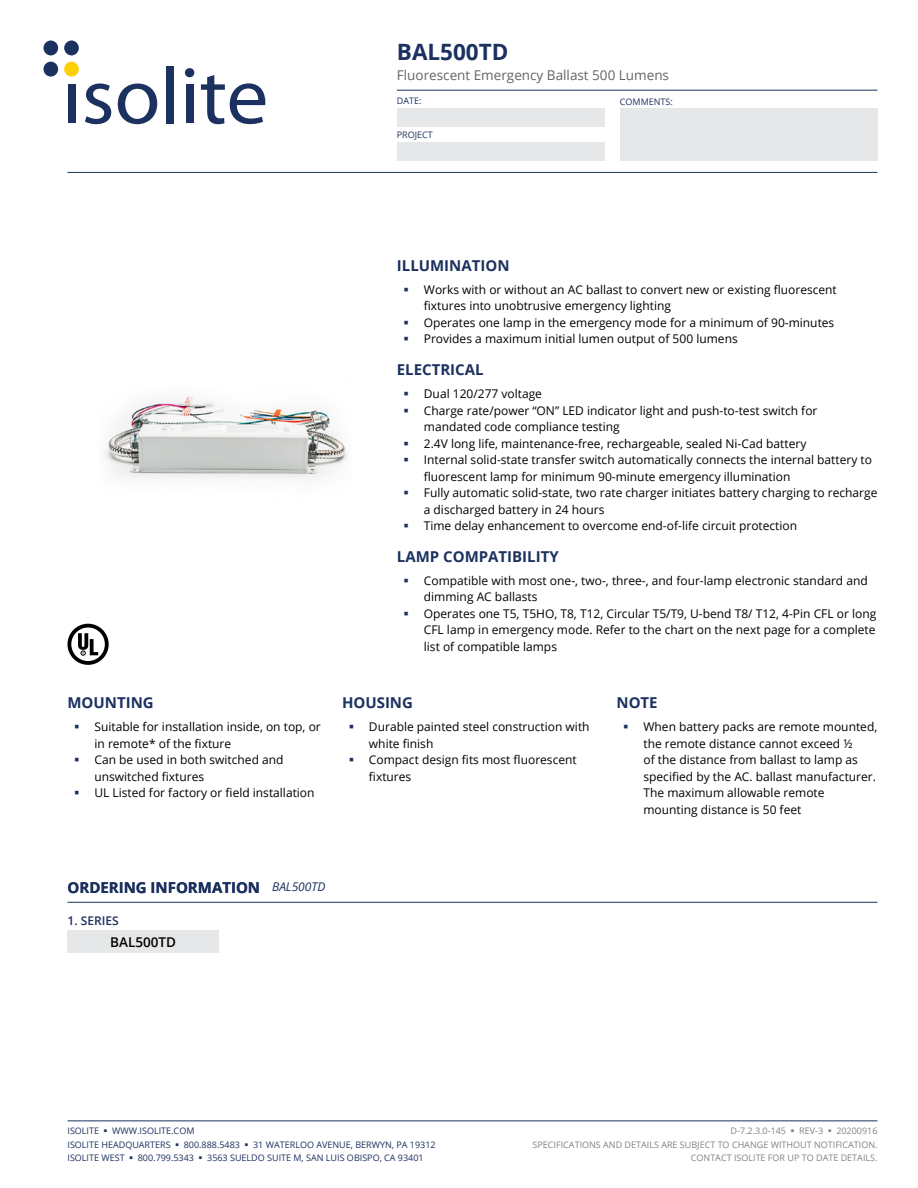
<style>
.page{position:relative;width:918px;height:1188px;background:#fff}
.page>*{position:absolute;margin:0;border:0;box-sizing:border-box;transform-origin:0 0}
.t1{font:700 22.5px "Open Sans";color:#1c315f}
.t2{font:700 15px "Open Sans";color:#1c315f}
.t3{font:13.5px "Open Sans";color:#636466}
.t4{font:600 13.5px "Open Sans";color:#000}
.t5{font:12px/16.5px "Open Sans";color:#000}
.t6{font:600 12px "Open Sans";color:#1c315f}
.t7{font:9px/13.5px "Open Sans";color:#1c315f}
.t8{font:9px/13.5px "Open Sans";color:#808285;text-align:right}
.s1{font-weight:400;font-style:italic;font-size:12px}
</style>
<div class="page">
<div style="left:397px;top:108px;width:208px;height:19px;background:#e6e7e8"></div>
<div style="left:397px;top:142px;width:208px;height:19px;background:#e6e7e8"></div>
<div style="left:620px;top:108px;width:258px;height:53px;background:#e6e7e8"></div>
<hr style="left:397px;top:90px;width:481px;height:1px;background:#1c315f">
<hr style="left:68px;top:172px;width:810px;height:1px;background:#1c315f">
<div style="left:68px;top:84px;width:7px;height:39px;background:#1c315f"></div>
<svg style="left:85px;top:84px;width:26px;height:40px"></svg>
<svg style="left:118px;top:84px;width:39px;height:40px"></svg>
<div style="left:166px;top:66px;width:8px;height:57px;background:#1c315f"></div>
<div style="left:185px;top:68px;width:9px;height:9px;background:#1c315f;border-radius:50%"></div>
<div style="left:186px;top:84px;width:7px;height:39px;background:#1c315f"></div>
<svg style="left:201px;top:75px;width:64px;height:49px"></svg>
<div style="left:44px;top:40px;width:14px;height:15px;background:#1c315f;border-radius:50%"></div>
<div style="left:64px;top:40px;width:15px;height:15px;background:#1c315f;border-radius:50%"></div>
<div style="left:44px;top:62px;width:14px;height:15px;background:#1c315f;border-radius:50%"></div>
<div style="left:64px;top:62px;width:15px;height:15px;background:#fed107;border-radius:50%"></div>
<hr style="left:68px;top:1120px;width:810px;height:1px;background:#1c315f">
<hr style="left:68px;top:902px;width:810px;height:1px;background:#1c315f">
<div style="left:68px;top:930px;width:151px;height:23px;background:#e6e7e8"></div>
<svg style="left:68px;top:624px;width:41px;height:41px"></svg>
<img style="left:105px;top:396px;width:242px;height:84px">
<h1 class="t1" style="left:397px;top:36px;width:113px">BAL500TD</h1>
<p class="t3" style="left:397px;top:66px;width:274px">Fluorescent Emergency Ballast 500 Lumens</p>
<p class="t7" style="left:397px;top:93px;width:26px">DATE:</p>
<p class="t7" style="left:620px;top:95px;width:55px">COMMENTS:</p>
<p class="t7" style="left:397px;top:127px;width:38px">PROJECT</p>
<p class="t2" style="left:68px;top:692px;width:88px">MOUNTING</p>
<p class="t5" style="left:94px;top:718px;width:228px">Suitable for installation inside, on top, or in remote* of the fixture<br>Can be used in both switched and unswitched fixtures<br>UL Listed for factory or field installation</p>
<p class="t2" style="left:397px;top:255px;width:114px">ILLUMINATION</p>
<p class="t5" style="left:424px;top:281px;width:415px">Works with or without an AC ballast to convert new or existing fluorescent fixtures into unobtrusive emergency lighting<br>Operates one lamp in the emergency mode for a minimum of 90-minutes Provides a maximum initial lumen output of 500 lumens</p>
<p class="t2" style="left:397px;top:359px;width:88px">ELECTRICAL</p>
<p class="t5" style="left:424px;top:385px;width:455px">Dual 120/277 voltage<br>Charge rate/power “ON” LED indicator light and push-to-test switch for mandated code compliance testing<br>2.4V long life, maintenance-free, rechargeable, sealed Ni-Cad battery<br>Internal solid-state transfer switch automatically connects the internal battery to fluorescent lamp for minimum 90-minute emergency illumination<br>Fully automatic solid-state, two rate charger initiates battery charging to recharge a discharged battery in 24 hours<br>Time delay enhancement to overcome end-of-life circuit protection</p>
<p class="t2" style="left:397px;top:546px;width:163px">LAMP COMPATIBILITY</p>
<p class="t5" style="left:424px;top:572px;width:454px">Compatible with most one-, two-, three-, and four-lamp electronic standard and dimming AC ballasts<br>Operates one T5, T5HO, T8, T12, Circular T5/T9, U-bend T8/ T12, 4-Pin CFL or long CFL lamp in emergency mode. Refer to the chart on the next page for a complete list of compatible lamps</p>
<p class="t2" style="left:342px;top:692px;width:73px">HOUSING</p>
<p class="t5" style="left:369px;top:718px;width:222px">Durable painted steel construction with white finish<br>Compact design fits most fluorescent fixtures</p>
<p class="t2" style="left:616px;top:692px;width:43px">NOTE</p>
<p class="t5" style="left:643px;top:718px;width:235px">When battery packs are remote mounted, the remote distance cannot exceed ½<br>of the distance from ballast to lamp as specified by the AC. ballast manufacturer.<br>The maximum allowable remote mounting distance is 50 feet</p>
<p class="t2" style="left:68px;top:877px;width:259px">ORDERING INFORMATION <span class="s1">BAL500TD</span></p>
<p class="t6" style="left:68px;top:912px;width:53px">1. SERIES</p>
<p class="t4" style="left:110px;top:933px;width:67px">BAL500TD</p>
<p class="t7" style="left:68px;top:1124px;width:370px">ISOLITE ▪ WWW.ISOLITE.COM<br>ISOLITE HEADQUARTERS ▪ 800.888.5483 ▪ 31 WATERLOO AVENUE, BERWYN, PA 19312<br>ISOLITE WEST ▪ 800.799.5343 ▪ 3563 SUELDO SUITE M, SAN LUIS OBISPO, CA 93401</p>
<p class="t8" style="left:533px;top:1124px;width:346px">D-7.2.3.0-145 ▪ REV-3 ▪ 20200916<br>SPECIFICATIONS AND DETAILS ARE SUBJECT TO CHANGE WITHOUT NOTIFICATION.<br>CONTACT ISOLITE FOR UP TO DATE DETAILS.</p>
</div>
